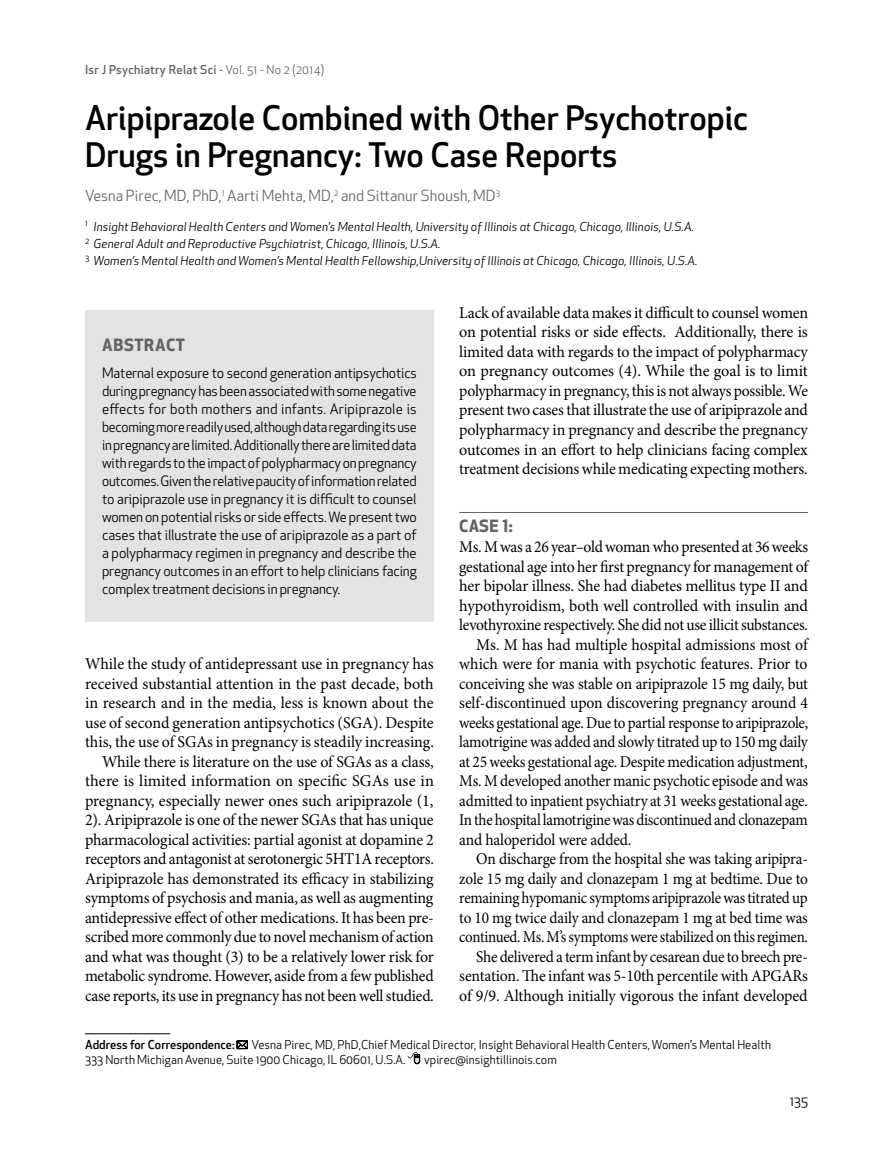
<style>
.page{position:relative;width:893px;height:1149px;background:#fff}
.page>*{position:absolute;margin:0;border:0;box-sizing:border-box;transform-origin:0 0}
.t1{font:500 33px/37.5px "Apex New";color:#000}
.t2{font:16.5px/19.5px "Minion Pro";letter-spacing:-.015em;color:#000;text-align:justify}
.t3{font:16.5px "Minion Pro";letter-spacing:-.015em;color:#000;scale:.93 1}
.t4{font:16.5px "Minion Pro";letter-spacing:-.015em;color:#000;scale:.94 1}
.t5{font:16.5px "Minion Pro";letter-spacing:-.015em;color:#000;scale:.91 1}
.t6{font:16.5px "Minion Pro";letter-spacing:-.015em;color:#000;scale:.96 1}
.t7{font:16.5px "Minion Pro";letter-spacing:-.015em;color:#000;scale:.92 1}
.t8{font:16.5px "Minion Pro";letter-spacing:-.015em;color:#000;scale:.95 1}
.t9{font:700 16.5px "Apex New";letter-spacing:.05em;color:#636466}
.t10{font:15px "Apex New";letter-spacing:.005em;color:#636466}
.t11{font:13.95px/18px "Apex New";letter-spacing:-.01em;color:#000;text-align:justify}
.t12{font:13.5px "Apex New";color:#000}
.t13{font:italic 12px/17.2px "Apex New";letter-spacing:.01em;color:#000}
.t14{font:12px/15px "Apex New";letter-spacing:.005em;color:#000}
.t15{font:500 12px "Apex New";letter-spacing:.025em;color:#636466}
.t16{font:500 12px "Apex New";letter-spacing:.005em;color:#000}
.s1{font-weight:400}
</style>
<div class="page">
<div style="left:85px;top:310px;width:349px;height:311px;background:#e2e3e4"></div>
<hr style="left:85px;top:1033px;width:85px;height:1px;background:#000">
<svg style="left:237px;top:1040px;width:11px;height:8px"></svg>
<svg style="left:408px;top:1052px;width:12px;height:11px"></svg>
<hr style="left:459px;top:512px;width:349px;height:1px;background:#636466">
<p class="t15" style="left:85px;top:62px;width:241px">Isr J Psychiatry Relat Sci <span class="s1">- Vol. 51 - No 2 (2014)</span></p>
<h1 class="t1" style="left:85px;top:98px;width:665px">Aripiprazole Combined with Other Psychotropic<br>Drugs in Pregnancy: Two Case Reports</h1>
<p class="t10" style="left:85px;top:186px;width:417px">Vesna Pirec, MD, PhD,<sup>1</sup> Aarti Mehta, MD,<sup>2</sup> and Sittanur Shoush, MD<sup>3</sup></p>
<p class="t13" style="left:85px;top:218px;width:614px"><sup>1</sup> Insight Behavioral Health Centers and Women’s Mental Health, University of Illinois at Chicago, Chicago, Illinois, U.S.A.<br><sup>2</sup> General Adult and Reproductive Psychiatrist, Chicago, Illinois, U.S.A.<br><sup>3</sup> Women’s Mental Health and Women’s Mental Health Fellowship,University of Illinois at Chicago, Chicago, Illinois, U.S.A.</p>
<p class="t9" style="left:102px;top:333px;width:84px">ABSTRACT</p>
<p class="t11" style="left:102px;top:364px;width:316px">Maternal exposure to second generation antipsychotics during pregnancy has been associated with some negative effects for both mothers and infants. Aripiprazole is becoming more readily used, although data regarding its use in pregnancy are limited. Additionally there are limited data with regards to the impact of polypharmacy on pregnancy outcomes. Given the relative paucity of information related to aripiprazole use in pregnancy it is difficult to counsel women on potential risks or side effects. We present two cases that illustrate the use of aripiprazole as a part of a polypharmacy regimen in pregnancy and describe the pregnancy outcomes in an effort to help clinicians facing complex treatment decisions in pregnancy.</p>
<p class="t2" style="left:85px;top:654px;width:350px;text-align:right">While the study of antidepressant use in pregnancy has received substantial attention in the past decade, both in research and in the media, less is known about the use of second generation antipsychotics (SGA). Despite this, the use of SGAs in pregnancy is steadily increasing.<br>While there is literature on the use of SGAs as a class, there is limited information on specific SGAs use in pregnancy, especially newer ones such aripiprazole (1, 2). Aripiprazole is one of the newer SGAs that has unique pharmacological activities: partial agonist at dopamine 2 receptors and antagonist at serotonergic 5HT1A receptors.<br>Aripiprazole has demonstrated its efficacy in stabilizing symptoms of psychosis and mania, as well as augmenting antidepressive effect of other medications. It has been pre&shy;scribed more commonly due to novel mechanism of action and what was thought (3) to be a relatively lower risk for metabolic syndrome. However, aside from a few published case reports, its use in pregnancy has not been well studied.</p>
<p class="t2" style="left:459px;top:303px;width:350px">Lack of available data makes it difficult to counsel women on potential risks or side effects. Additionally, there is limited data with regards to the impact of polypharmacy on pregnancy outcomes (4). While the goal is to limit polypharmacy in pregnancy, this is not always possible. We present two cases that illustrate the use of aripiprazole and polypharmacy in pregnancy and describe the pregnancy outcomes in an effort to help clinicians facing complex treatment decisions while medicating expecting mothers.</p>
<p class="t9" style="left:459px;top:513px;width:55px">CASE 1:</p>
<p class="t4" style="left:459px;top:535px;width:373px">Ms. M was a 26 year–old woman who presented at 36 weeks</p>
<p class="t6" style="left:459px;top:555px;width:365px">gestational age into her first pregnancy for management of</p>
<p class="t2" style="left:459px;top:576px;width:350px">her bipolar illness. She had diabetes mellitus type II and</p>
<p class="t2" style="left:459px;top:595px;width:350px">hypothyroidism, both well controlled with insulin and</p>
<p class="t4" style="left:459px;top:613px;width:372px">levothyroxine respectively. She did not use illicit substances.</p>
<p class="t8" style="left:476px;top:633px;width:350px">Ms. M has had multiple hospital admissions most of</p>
<p class="t6" style="left:459px;top:652px;width:364px">which were for mania with psychotic features. Prior to</p>
<p class="t4" style="left:459px;top:672px;width:372px">conceiving she was stable on aripiprazole 15 mg daily, but</p>
<p class="t8" style="left:459px;top:691px;width:368px">self-discontinued upon discovering pregnancy around 4</p>
<p class="t7" style="left:459px;top:711px;width:381px">weeks gestational age. Due to partial response to aripiprazole,</p>
<p class="t7" style="left:459px;top:730px;width:380px">lamotrigine was added and slowly titrated up to 150 mg daily</p>
<p class="t3" style="left:459px;top:750px;width:376px">at 25 weeks gestational age. Despite medication adjustment,</p>
<p class="t3" style="left:459px;top:769px;width:377px">Ms. M developed another manic psychotic episode and was</p>
<p class="t3" style="left:459px;top:789px;width:377px">admitted to inpatient psychiatry at 31 weeks gestational age.</p>
<p class="t5" style="left:459px;top:808px;width:384px">In the hospital lamotrigine was discontinued and clonazepam</p>
<p class="t4" style="left:459px;top:828px;width:185px">and haloperidol were added.</p>
<p class="t3" style="left:476px;top:847px;width:358px">On discharge from the hospital she was taking aripipra-</p>
<p class="t3" style="left:459px;top:867px;width:376px">zole 15 mg daily and clonazepam 1 mg at bedtime. Due to</p>
<p class="t5" style="left:459px;top:886px;width:384px">remaining hypomanic symptoms aripiprazole was titrated up</p>
<p class="t3" style="left:459px;top:906px;width:376px">to 10 mg twice daily and clonazepam 1 mg at bed time was</p>
<p class="t5" style="left:459px;top:925px;width:385px">continued. Ms. M’s symptoms were stabilized on this regimen.</p>
<p class="t3" style="left:476px;top:945px;width:358px">She delivered a term infant by cesarean due to breech pre-</p>
<p class="t6" style="left:459px;top:964px;width:365px">sentation. The infant was 5-10th percentile with APGARs</p>
<p class="t2" style="left:459px;top:985px;width:350px">of 9/9. Although initially vigorous the infant developed</p>
<p class="t16" style="left:85px;top:1036px;width:151px">Address for Correspondence:</p>
<p class="t14" style="left:85px;top:1036px;width:687px;text-indent:167px">Vesna Pirec, MD, PhD,Chief Medical Director, I nsight Behavioral Health Centers, Women’s Mental Health<br>333 North Michigan Avenue, Suite 1900 Chicago, IL 60601, U.S.A.</p>
<p class="t14" style="left:424px;top:1051px;width:134px">vpirec@insightillinois.com</p>
<p class="t12" style="left:790px;top:1092px;width:20px">135</p>
</div>
